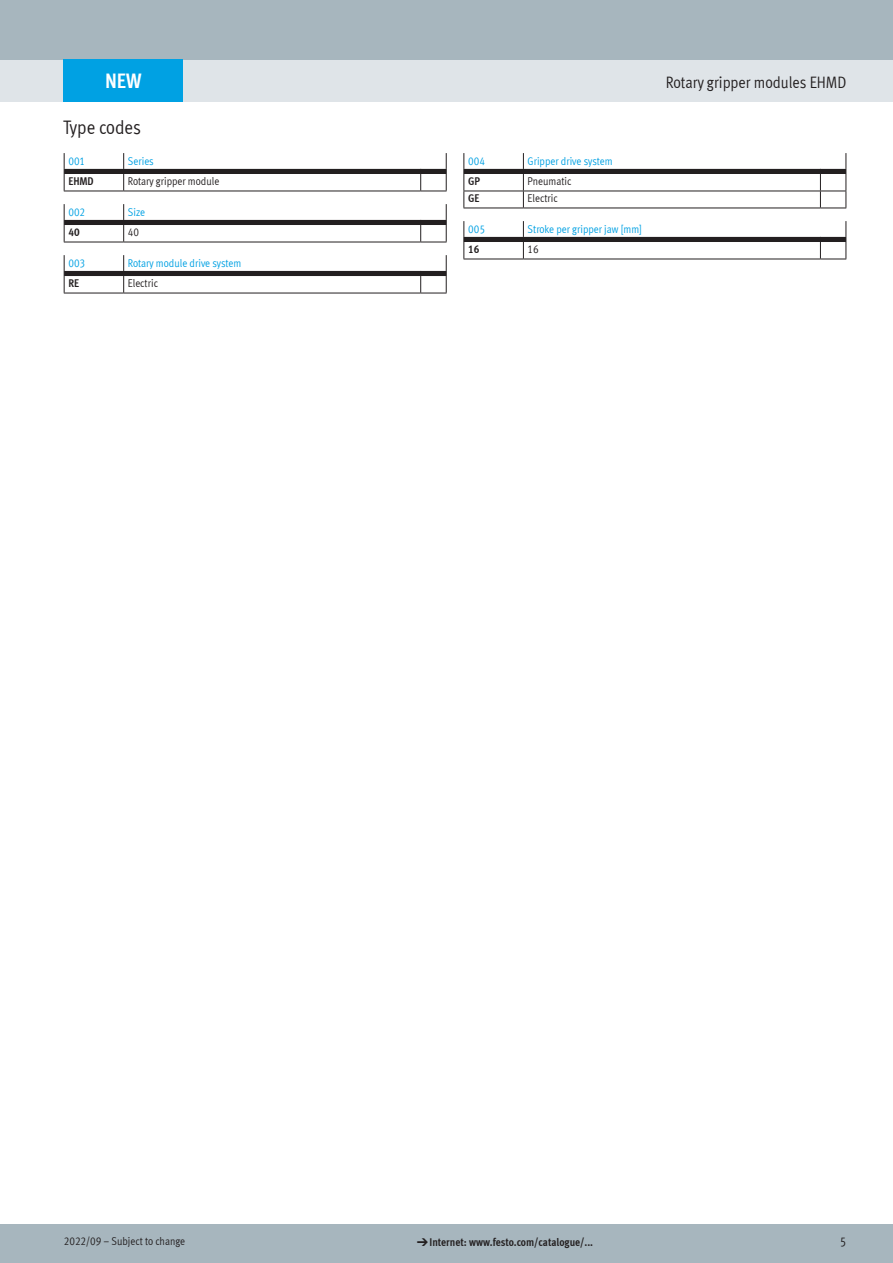
<style>
.page{position:relative;width:893px;height:1263px;background:#fff}
.page>*{position:absolute;margin:0;border:0;box-sizing:border-box;transform-origin:0 0}
.t1{font:700 21px "Meta Cond LF";color:#fff}
.t2{font:19.5px "Meta Cond LF";color:#231f20}
.t3{font:16.5px "Meta Cond LF";color:#231f20}
.t4{font:12.75px "Meta Cond LF";color:#231f20}
.t5{font:11.25px "Meta Cond LF";color:#00a1e3}
.t6{font:11.25px "Meta Cond LF";color:#231f20}
.t7{font:700 11.25px "Meta Cond LF";color:#231f20}
.s1{font-family:"Meto Pict 182";font-weight:400}
</style>
<div class="page">
<div style="left:0;top:1225px;width:893px;height:38px;background:#a7b6be"></div>
<div style="left:0;top:60px;width:893px;height:42px;background:#dfe4e8"></div>
<div style="left:0;top:0;width:893px;height:60px;background:#a7b6be"></div>
<div style="left:64px;top:60px;width:119px;height:42px;background:#00a1e3"></div>
<svg style="left:64px;top:153px;width:383px;height:39px"></svg>
<svg style="left:64px;top:204px;width:383px;height:39px"></svg>
<svg style="left:64px;top:255px;width:383px;height:39px"></svg>
<svg style="left:463px;top:153px;width:384px;height:56px"></svg>
<svg style="left:463px;top:221px;width:384px;height:39px"></svg>
<h1 class="t1" style="left:105px;top:67px;width:38px">NEW</h1>
<h2 class="t2" style="left:63px;top:116px;width:79px">Type codes</h2>
<p class="t5" style="left:68px;top:154px;width:18px">001</p>
<p class="t5" style="left:128px;top:154px;width:27px">Series</p>
<p class="t7" style="left:68px;top:174px;width:27px">EHMD</p>
<p class="t6" style="left:128px;top:174px;width:93px">Rotary gripper module</p>
<p class="t5" style="left:68px;top:205px;width:18px">002</p>
<p class="t5" style="left:128px;top:205px;width:19px">Size</p>
<p class="t7" style="left:68px;top:225px;width:13px">40</p>
<p class="t6" style="left:128px;top:225px;width:13px">40</p>
<p class="t5" style="left:68px;top:256px;width:18px">003</p>
<p class="t5" style="left:128px;top:256px;width:115px">Rotary module drive system</p>
<p class="t7" style="left:68px;top:276px;width:12px">RE</p>
<p class="t6" style="left:128px;top:276px;width:32px">Electric</p>
<p class="t5" style="left:468px;top:154px;width:18px">004</p>
<p class="t5" style="left:528px;top:154px;width:87px">Gripper drive system</p>
<p class="t7" style="left:468px;top:174px;width:13px">GP</p>
<p class="t6" style="left:528px;top:174px;width:45px">Pneumatic</p>
<p class="t7" style="left:468px;top:191px;width:13px">GE</p>
<p class="t6" style="left:528px;top:191px;width:32px">Electric</p>
<p class="t5" style="left:468px;top:222px;width:18px">005</p>
<p class="t5" style="left:528px;top:222px;width:116px">Stroke per gripper jaw [mm]</p>
<p class="t7" style="left:468px;top:242px;width:13px">16</p>
<p class="t6" style="left:528px;top:242px;width:13px">16</p>
<h3 class="t3" style="left:666px;top:72px;width:182px">Rotary gripper modules EHMD</h3>
<p class="t6" style="left:64px;top:1234px;width:123px">2022/09 – Subject to change</p>
<p class="t7" style="left:417px;top:1235px;width:178px"><span class="s1">d</span>Internet: www.festo.com/catalogue/...</p>
<p class="t4" style="left:840px;top:1234px;width:8px">5</p>
</div>
